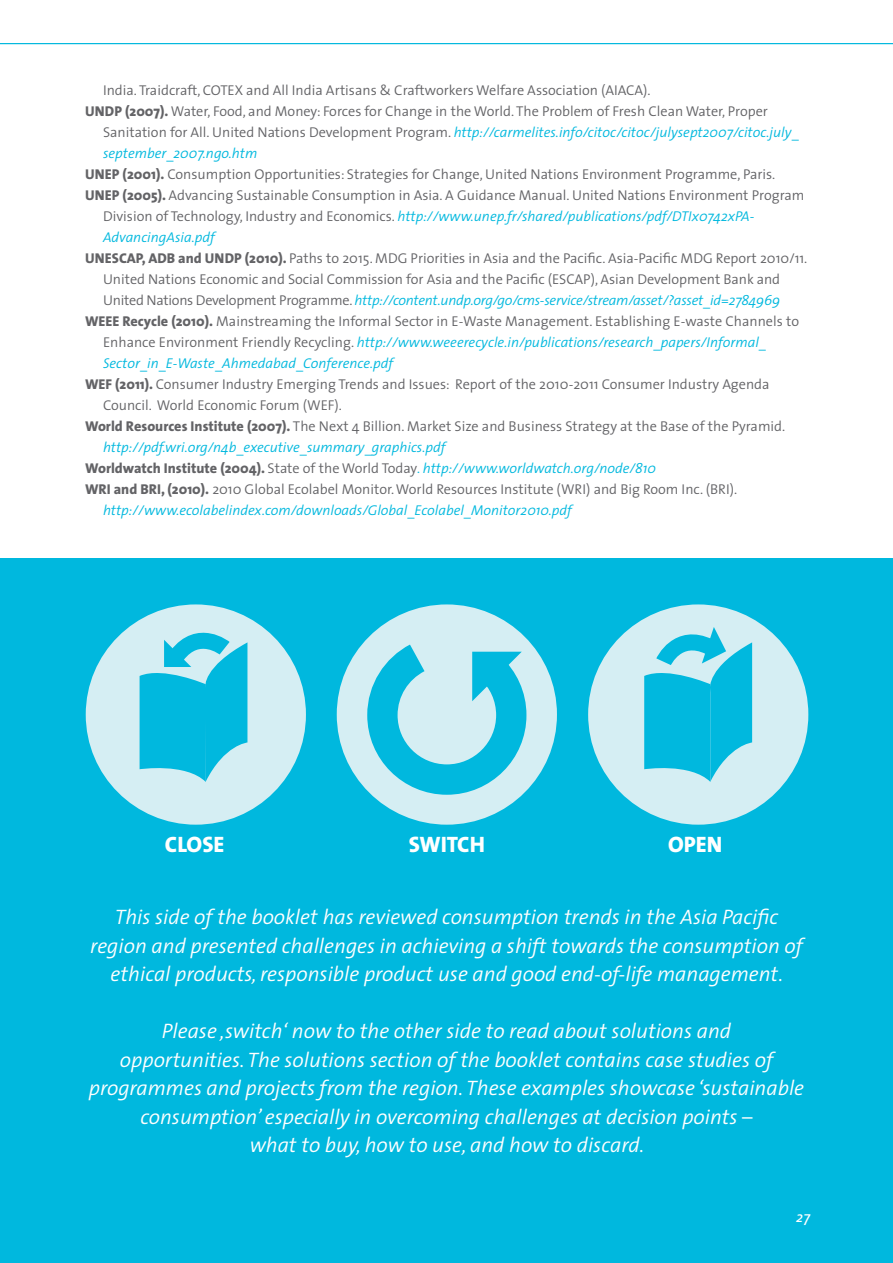
<style>
.page{position:relative;width:893px;height:1263px;background:#fff}
.page>*{position:absolute;margin:0;border:0;box-sizing:border-box;transform-origin:0 0}
.t1{font:800 22.35px "The Sans";color:#fff}
.t2{font:italic 300 21px/28.5px "The Sans";color:#fff;text-align:center}
.t3{font:italic 15px "The Sans";color:#fff}
.t4{font:300 14.25px/21px "The Sans";color:#636366}
.t5{font:italic 300 14.25px "The Sans";color:#00b8de}
.t6{font:800 14.25px "The Sans";color:#636366}
.s1{font-weight:800}
.s2{font-style:italic;color:#00b8de}
.s3{font-style:normal;color:#636366}
.s4{font-weight:800;font-style:normal;color:#636366}
</style>
<div class="page">
<div style="left:0;top:558px;width:893px;height:56px;background:#00b8de"></div>
<svg style="left:0;top:43px;width:893px;height:2px;background:#65d4ea"></svg>
<div style="left:0;top:614px;width:893px;height:649px;background:#00b8de"></div>
<svg style="left:334px;top:601px;width:226px;height:227px;background:#ade3ef"></svg>
<div style="left:331px;top:598px;width:232px;height:233px;border:6px solid #00b8de;border-radius:50%"></div>
<div style="left:83px;top:601px;width:226px;height:227px;background:#d5eef3;border-radius:50%"></div>
<div style="left:80px;top:598px;width:232px;height:233px;border:6px solid #00b8de;border-radius:50%"></div>
<div style="left:585px;top:601px;width:226px;height:227px;background:#d5eef3;border-radius:50%"></div>
<div style="left:582px;top:598px;width:232px;height:233px;border:6px solid #00b8de;border-radius:50%"></div>
<svg style="left:352px;top:617px;width:190px;height:193px;background:#86daeb"></svg>
<svg style="left:140px;top:632px;width:107px;height:150px"></svg>
<svg style="left:644px;top:627px;width:108px;height:155px"></svg>
<p class="t4" style="left:103px;top:80px;width:549px">India. Traidcraft, COTEX and All India Artisans &amp; Craftworkers Welfare Association (AIACA).</p>
<p class="t6" style="left:85px;top:99px;width:10px">UNDP</p>
<p class="t4" style="left:103px;top:101px;width:697px;text-indent:22px"><span class="s1">(2007).</span> Water, Food, and Money: Forces for Change in the World. The Problem of Fresh Clean Water, Proper<br>Sanitation for All. United Nations Development Program. <span class="s2">http://carmelites.info/citoc/citoc/julysept2007/citoc.july_ september_2007.ngo.htm</span></p>
<p class="t6" style="left:85px;top:162px;width:10px">UNEP</p>
<p class="t4" style="left:123px;top:164px;width:654px"><span class="s1">(2001).</span> Consumption Opportunities: Strategies for Change, United Nations Environment Programme, Paris.</p>
<p class="t6" style="left:85px;top:183px;width:10px">UNEP</p>
<p class="t4" style="left:103px;top:185px;width:703px;text-indent:20px"><span class="s1">(2005).</span> Advancing Sustainable Consumption in Asia. A Guidance Manual. United Nations Environment Program<br>Division of Technology, Industry and Economics. <span class="s2">http://www.unep.fr/shared/publications/pdf/DTIx0742xPA-<br>AdvancingAsia.pdf</span></p>
<p class="t6" style="left:85px;top:247px;width:10px">UNES</p>
<p class="t6" style="left:119px;top:247px;width:40px">CAP, ADB</p>
<p class="t6" style="left:178px;top:247px;width:37px">and UNDP</p>
<p class="t4" style="left:103px;top:248px;width:706px;text-indent:142px"><span class="s1">(2010).</span> Paths to 2015. MDG Priorities in Asia and the Pacific. Asia-Pacific MDG Report 2010/11.<br>United Nations Economic and Social Commission for Asia and the Pacific (ESCAP), Asian Development Bank and<br>United Nations Development Programme. <span class="s2">http://content.undp.org/go/cms-service/stream/asset/?asset_id=2784969</span></p>
<p class="t6" style="left:85px;top:310px;width:10px">WEEE</p>
<p class="t4" style="left:122px;top:311px;width:678px"><span class="s1">Recycle (2010).</span> Mainstreaming the Informal Sector in E-Waste Management. Establishing E-waste Channels to</p>
<p class="t5" style="left:103px;top:331px;width:665px"><span class="s3">Enhance Environment Friendly Recycling.</span> http://www.weeerecycle.in/publications/research_papers/Informal_</p>
<p class="t5" style="left:103px;top:352px;width:292px">Sector_in_E-Waste_Ahmedabad_Conference.pdf</p>
<p class="t4" style="left:85px;top:374px;width:686px"><span class="s1">WEF (2011).</span> Consumer Industry Emerging Trends and Issues: Report of the 2010-2011 Consumer Industry Agenda</p>
<p class="t4" style="left:103px;top:395px;width:240px">Council. World Economic Forum (WEF).</p>
<p class="t4" style="left:85px;top:416px;width:702px"><span class="s1">World Resources Institute (2007).</span> The Next 4 Billion. Market Size and Business Strategy at the Base of the Pyramid.</p>
<p class="t5" style="left:103px;top:436px;width:344px">http://pdf.wri.org/n4b_executive_summary_graphics.pdf</p>
<p class="t5" style="left:85px;top:457px;width:573px"><span class="s4">Worldwatch Institute (2004).</span> <span class="s3">State of the World Today</span>. http://www.worldwatch.org/node/810</p>
<p class="t6" style="left:85px;top:478px;width:10px">WRI</p>
<p class="t4" style="left:103px;top:479px;width:636px;text-indent:11px"><span class="s1">and BRI, (2010).</span> 2010 Global Ecolabel Monitor.World Resources Institute (WRI) and Big Room Inc. (BRI). <span class="s2">http://www.ecolabelindex.com/downloads/Global_Ecolabel_Monitor2010.pdf</span></p>
<h1 class="t1" style="left:165px;top:825px;width:61px">close</h1>
<h1 class="t1" style="left:409px;top:825px;width:77px">switch</h1>
<h1 class="t1" style="left:668px;top:825px;width:56px">open</h1>
<h2 class="t2" style="left:90px;top:902px;width:714px">This side of the booklet has reviewed consumption trends in the Asia Pacific region and presented challenges in achieving a shift towards the consumption of ethical products, responsible product use and good end-of-life management.</h2>
<p class="t2" style="left:89px;top:1016px;width:717px">Please ‚switch‘ now to the other side to read about solutions and<br>opportunities. The solutions section of the booklet contains case studies of programmes and projects from the region. These examples showcase ‘sustainable consumption’ especially in overcoming challenges at decision points –<br>what to buy, how to use, and how to discard.</p>
<p class="t3" style="left:796px;top:1204px;width:15px">27</p>
</div>
